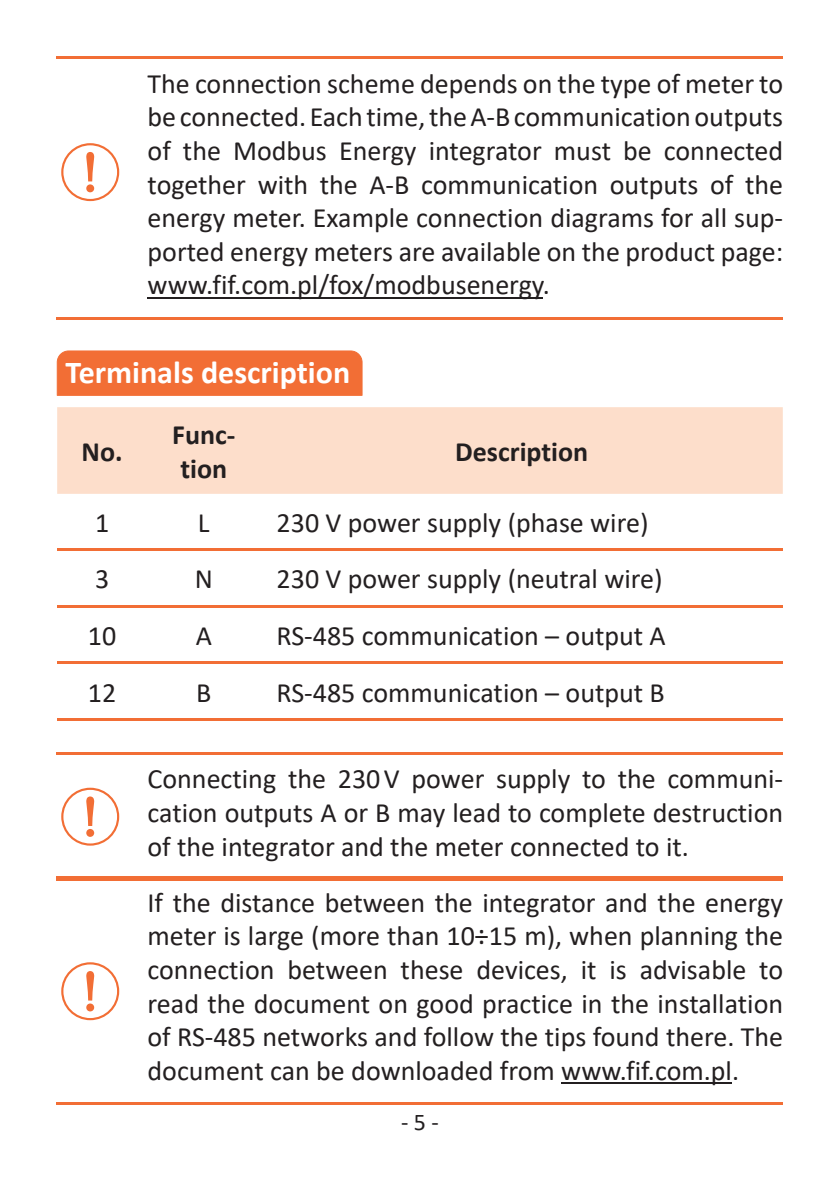
<style>
.page{position:relative;width:840px;height:1191px;background:#fff}
.page>*{position:absolute;margin:0;border:0;box-sizing:border-box;transform-origin:0 0}
.t1{font:700 32px "Calibri";color:#fff}
.t2{font:28px/33.6px "Calibri";color:#231f20;text-align:justify}
.t3{font:700 28px/33.6px "Calibri";color:#231f20}
.t4{font:24px "Calibri";color:#231f20}
</style>
<div class="page">
<hr style="left:57px;top:57px;width:725px;height:2px;background:#f26e35">
<hr style="left:57px;top:317px;width:725px;height:2px;background:#f26e35">
<hr style="left:147px;top:297px;width:395px;height:1px;background:#231f20">
<hr style="left:57px;top:752px;width:725px;height:2px;background:#f26e35">
<hr style="left:57px;top:878px;width:725px;height:2px;background:#f26e35">
<hr style="left:57px;top:875px;width:725px;height:2px;background:#f26e35">
<hr style="left:57px;top:1102px;width:725px;height:2px;background:#f26e35">
<hr style="left:561px;top:1082px;width:170px;height:2px;background:#231f20">
<div style="left:57px;top:407px;width:725px;height:87px;background:#fddecb"></div>
<hr style="left:57px;top:662px;width:90px;height:2px;background:#f26e35">
<hr style="left:147px;top:662px;width:113px;height:2px;background:#f26e35">
<hr style="left:260px;top:662px;width:522px;height:2px;background:#f26e35">
<hr style="left:57px;top:548px;width:90px;height:2px;background:#f26e35">
<hr style="left:147px;top:548px;width:113px;height:2px;background:#f26e35">
<hr style="left:57px;top:605px;width:90px;height:2px;background:#f26e35">
<hr style="left:147px;top:605px;width:113px;height:2px;background:#f26e35">
<hr style="left:260px;top:605px;width:522px;height:2px;background:#f26e35">
<hr style="left:57px;top:718px;width:90px;height:2px;background:#f26e35">
<hr style="left:147px;top:718px;width:113px;height:2px;background:#f26e35">
<hr style="left:260px;top:718px;width:522px;height:2px;background:#f26e35">
<hr style="left:260px;top:548px;width:522px;height:2px;background:#f26e35">
<div style="left:61px;top:143px;width:58px;height:58px;border:2px solid #f26e35;border-radius:50%"></div>
<svg style="left:86px;top:152px;width:9px;height:41px"></svg>
<div style="left:57px;top:350px;width:305px;height:46px;background:#f26e35"></div>
<div style="left:61px;top:787px;width:58px;height:58px;border:2px solid #f26e35;border-radius:50%"></div>
<svg style="left:86px;top:796px;width:9px;height:41px"></svg>
<div style="left:61px;top:962px;width:58px;height:58px;border:2px solid #f26e35;border-radius:50%"></div>
<svg style="left:86px;top:971px;width:9px;height:41px"></svg>
<p class="t2" style="left:147px;top:66px;width:636px">The connection scheme depends on the type of meter to be connected. Each time, the A-B communication outputs of the Modbus Energy integrator must be connected together with the A-B communication outputs of the energy meter. Example connection diagrams for all sup&shy;ported energy meters are available on the product page: www.fif.com.pl/fox/modbusenergy.</p>
<p class="t1" style="left:66px;top:350px;width:286px">Terminals description</p>
<p class="t3" style="left:82px;top:434px;width:42px">No.</p>
<p class="t3" style="left:172px;top:418px;width:65px">Func&shy;tion</p>
<p class="t3" style="left:455px;top:434px;width:135px">Description</p>
<p class="t2" style="left:95px;top:505px;width:16px">1</p>
<p class="t2" style="left:198px;top:505px;width:13px">L</p>
<p class="t2" style="left:276px;top:505px;width:373px">230 V power supply (phase wire)</p>
<p class="t2" style="left:95px;top:561px;width:16px">3</p>
<p class="t2" style="left:195px;top:561px;width:20px">N</p>
<p class="t2" style="left:276px;top:561px;width:387px">230 V power supply (neutral wire)</p>
<p class="t2" style="left:88px;top:618px;width:30px">10</p>
<p class="t2" style="left:196px;top:618px;width:18px">A</p>
<p class="t2" style="left:276px;top:618px;width:390px">RS-485 communication – output A</p>
<p class="t2" style="left:88px;top:675px;width:30px">12</p>
<p class="t2" style="left:196px;top:675px;width:17px">B</p>
<p class="t2" style="left:276px;top:675px;width:389px">RS-485 communication – output B</p>
<p class="t2" style="left:147px;top:761px;width:636px">Connecting the 230 V power supply to the communi&shy;cation outputs A or B may lead to complete destruction of the integrator and the meter connected to it.</p>
<p class="t2" style="left:147px;top:885px;width:636px">If the distance between the integrator and the energy meter is large (more than 10÷15 m), when planning the connection between these devices, it is advisable to read the document on good practice in the installation of RS-485 networks and follow the tips found there. The document can be downloaded from www.fif.com.pl.</p>
<p class="t4" style="left:401px;top:1105px;width:39px">- 5 -</p>
</div>
